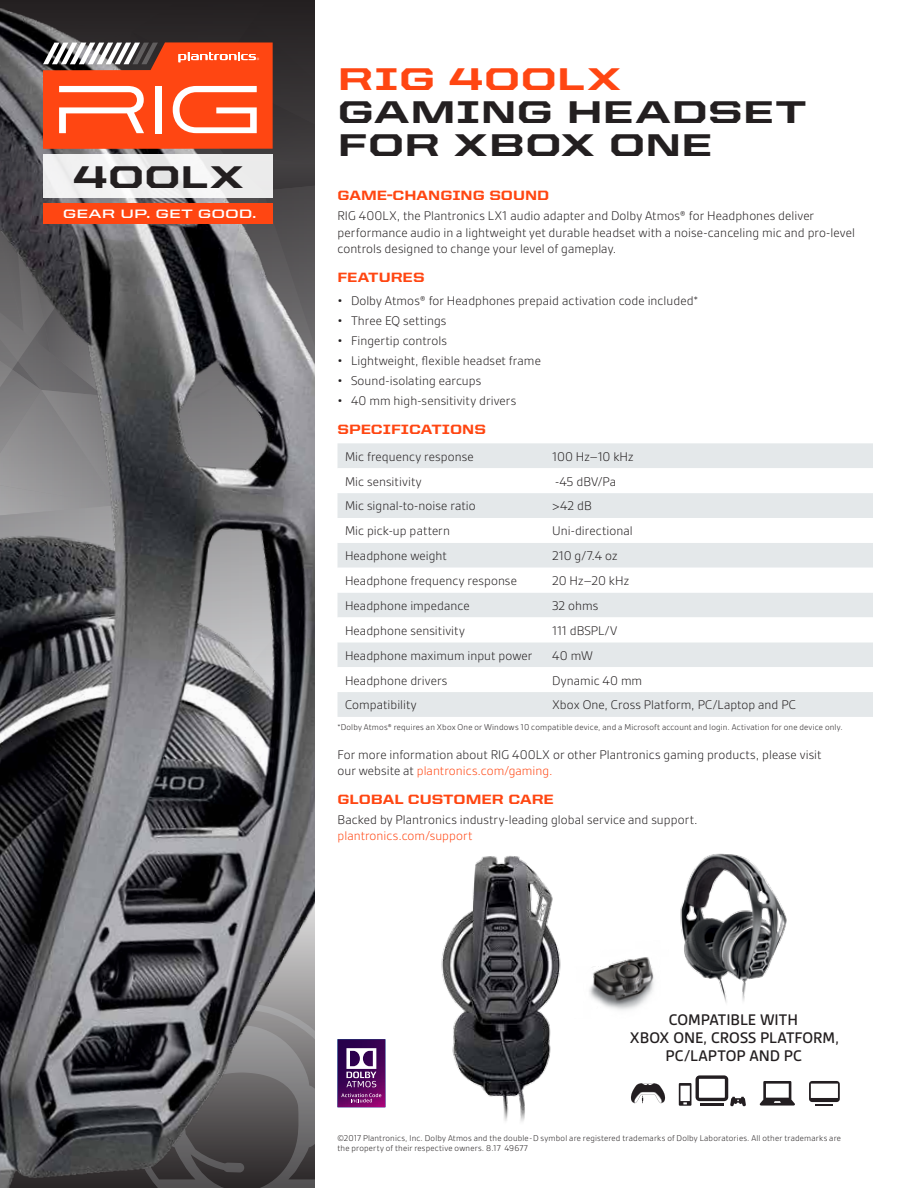
<style>
.page{position:relative;width:918px;height:1188px;background:#fff}
.page>*{position:absolute;margin:0;border:0;box-sizing:border-box;transform-origin:0 0}
.t1{font:800 31.5px/33px "United Sans Ext";letter-spacing:-.005em;color:#231f20}
.t2{font:800 31.5px "United Sans Ext";letter-spacing:.01em;color:#ff4612}
.t3{font:500 16.5px/18px "Gesta";color:#231f20;text-align:center}
.t4{font:300 13.5px/16.5px "Gesta";letter-spacing:.005em;color:#231f20}
.t5{font:800 13.5px "United Sans Semi Ext";color:#ff4612}
.t6{font:300 13.5px "Gesta";letter-spacing:.005em;color:#ff4612}
.t7{font:700 12.15px "United Sans Ext";color:#fff}
.t8{font:300 9px/10.5px "Gesta";letter-spacing:.02em;color:#231f20}
.s1{font-weight:400}
.s2{color:#ff4612}
</style>
<div class="page">
<img style="left:441px;top:855px;width:120px;height:267px">
<div style="left:338px;top:443px;width:535px;height:274px;background:#e4e8ea"></div>
<svg style="left:338px;top:468px;width:535px;height:25px"></svg>
<svg style="left:338px;top:518px;width:535px;height:174px"></svg>
<svg style="left:679px;top:1075px;width:67px;height:31px"></svg>
<svg style="left:760px;top:1081px;width:35px;height:25px"></svg>
<svg style="left:809px;top:1081px;width:31px;height:25px"></svg>
<svg style="left:631px;top:1083px;width:34px;height:20px"></svg>
<img style="left:680px;top:853px;width:107px;height:150px">
<svg style="left:338px;top:1039px;width:47px;height:68px;background:#6b3277"></svg>
<img style="left:589px;top:957px;width:65px;height:53px">
<img style="left:0;top:811px;width:315px;height:377px">
<svg style="left:0;top:0;width:315px;height:811px;background:#716362"></svg>
<div style="left:43px;top:204px;width:230px;height:20px;background:#ff4612"></div>
<h1 class="t1" style="left:73px;top:160px;width:172px">400LX</h1>
<p class="t7" style="left:63px;top:207px;width:195px">GEAR UP. GET GOOD.</p>
<h1 class="t2" style="left:338px;top:60px;width:285px">RIG 400LX</h1>
<h1 class="t1" style="left:338px;top:95px;width:471px">GAMING HEADSET<br>FOR XBOX ONE</h1>
<p class="t5" style="left:338px;top:188px;width:213px">GAME-CHANGING SOUND</p>
<p class="t4" style="left:338px;top:208px;width:519px">RIG 400LX, the Plantronics LX1 audio adapter and Dolby Atmos® for Headphones deliver performance audio in a lightweight yet durable headset with a noise-canceling mic and pro-level controls designed to change your level of gameplay.</p>
<p class="t5" style="left:338px;top:269px;width:89px">FEATURES</p>
<p class="t4" style="left:338px;top:293px;width:362px"><span class="s1">•</span> Dolby Atmos® for Headphones prepaid activation code included*</p>
<p class="t4" style="left:338px;top:313px;width:110px"><span class="s1">•</span> Three EQ settings</p>
<p class="t4" style="left:338px;top:333px;width:111px"><span class="s1">•</span> Fingertip controls</p>
<p class="t4" style="left:338px;top:353px;width:205px"><span class="s1">•</span> Lightweight, flexible headset frame</p>
<p class="t4" style="left:338px;top:373px;width:145px"><span class="s1">•</span> Sound-isolating earcups</p>
<p class="t4" style="left:338px;top:393px;width:180px"><span class="s1">•</span> 40 mm high-sensitivity drivers</p>
<p class="t5" style="left:338px;top:421px;width:150px">SPECIFICATIONS</p>
<p class="t4" style="left:345px;top:448px;width:130px">Mic frequency response</p>
<p class="t4" style="left:552px;top:448px;width:83px">100 Hz–10 kHz</p>
<p class="t4" style="left:345px;top:473px;width:78px">Mic sensitivity</p>
<p class="t4" style="left:555px;top:473px;width:63px">-45 dBV/Pa</p>
<p class="t4" style="left:345px;top:498px;width:132px">Mic signal-to-noise ratio</p>
<p class="t4" style="left:552px;top:498px;width:41px">&gt;42 dB</p>
<p class="t4" style="left:345px;top:523px;width:106px">Mic pick-up pattern</p>
<p class="t4" style="left:552px;top:523px;width:82px">Uni-directional</p>
<p class="t4" style="left:345px;top:547px;width:103px">Headphone weight</p>
<p class="t4" style="left:552px;top:547px;width:67px">210 g/7.4 oz</p>
<p class="t4" style="left:345px;top:572px;width:173px">Headphone frequency response</p>
<p class="t4" style="left:552px;top:572px;width:78px">20 Hz–20 kHz</p>
<p class="t4" style="left:345px;top:597px;width:126px">Headphone impedance</p>
<p class="t4" style="left:552px;top:597px;width:48px">32 ohms</p>
<p class="t4" style="left:345px;top:622px;width:121px">Headphone sensitivity</p>
<p class="t4" style="left:552px;top:622px;width:67px">111 dBSPL/V</p>
<p class="t4" style="left:345px;top:647px;width:189px">Headphone maximum input power</p>
<p class="t4" style="left:552px;top:647px;width:42px">40 mW</p>
<p class="t4" style="left:345px;top:672px;width:104px">Headphone drivers</p>
<p class="t4" style="left:552px;top:672px;width:92px">Dynamic 40 mm</p>
<p class="t4" style="left:345px;top:697px;width:73px">Compatibility</p>
<p class="t4" style="left:552px;top:697px;width:245px">Xbox One, Cross Platform, PC/Laptop and PC</p>
<p class="t8" style="left:338px;top:722px;width:507px">*Dolby Atmos® requires an Xbox One or Windows 10 compatible device, and a Microsoft account and login. Activation for one device only.</p>
<p class="t4" style="left:338px;top:746px;width:485px">For more information about RIG 400LX or other Plantronics gaming products, please visit our website at <span class="s2">plantronics.com/gaming.</span></p>
<p class="t5" style="left:338px;top:792px;width:218px">GLOBAL CUSTOMER CARE</p>
<p class="t4" style="left:338px;top:811px;width:362px">Backed by Plantronics industry-leading global service and support.</p>
<p class="t6" style="left:338px;top:828px;width:136px">plantronics.com/support</p>
<p class="t3" style="left:630px;top:1010px;width:211px">COMPATIBLE WITH<br>XBOX ONE, CROSS PLATFORM,<br>PC/LAPTOP AND PC</p>
<p class="t8" style="left:338px;top:1132px;width:505px">©2017 Plantronics, Inc. Dolby Atmos and the double-D symbol are registered trademarks of Dolby Laboratories. All other trademarks are the property of their respective owners. 8.17 49677</p>
</div>
